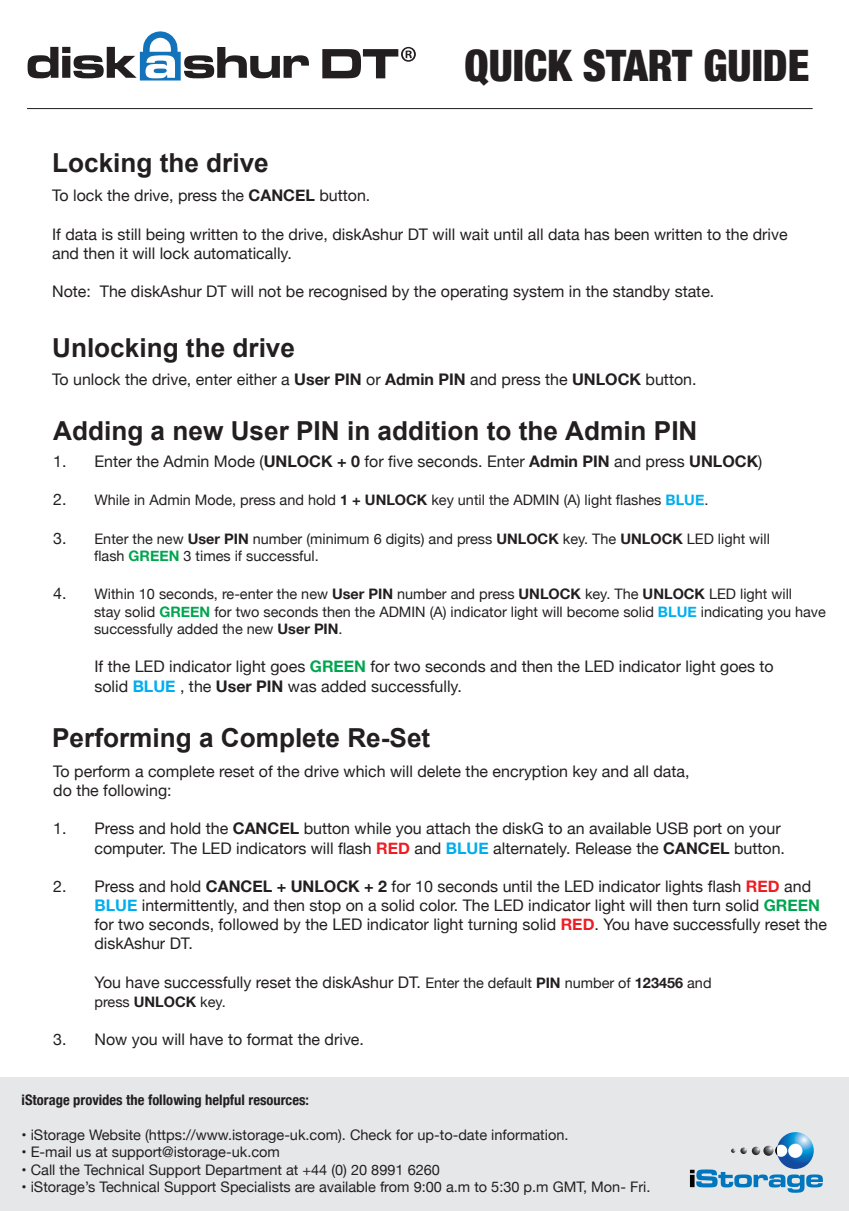
<style>
.page{position:relative;width:849px;height:1211px;background:#fff}
.page>*{position:absolute;margin:0;border:0;box-sizing:border-box;transform-origin:0 0}
.t1{font:900 condensed 43.4px "Helvetica Neue";color:#231f20}
.t2{font:700 26.2px "Arial";color:#231f20}
.t3{font:16px/19.2px "Helvetica Neue";color:#231f20}
.t4{font:14.6px "Helvetica Neue";color:#231f20}
.t5{font:700 condensed 14.6px "Helvetica Neue";color:#231f20}
.t6{font:14.4px/17.4px "Helvetica Neue";color:#231f20}
.s1{font-weight:700}
.s2{font-size:16px}
.s3{font-weight:700;color:#00aeef}
.s4{font-weight:700;color:#00a54f}
.s5{font-weight:700;color:#ee1d23}
.s6{font-size:14.4px}
.s7{font-weight:700;font-size:14.4px}
</style>
<div class="page">
<div style="left:0;top:1077px;width:848px;height:133px;background:#e6e7e9"></div>
<hr style="left:27px;top:108px;width:785px;height:1px;background:#231f20">
<svg style="left:776px;top:1131px;width:37px;height:37px"></svg>
<svg style="left:689px;top:1169px;width:133px;height:23px"></svg>
<div style="left:787px;top:1143px;width:15px;height:14px;background:#fff;border-radius:50%"></div>
<div style="left:774px;top:1144px;width:12px;height:12px;background:#fff;border-radius:50%"></div>
<svg style="left:740px;top:1145px;width:37px;height:10px"></svg>
<svg style="left:28px;top:31px;width:281px;height:49px"></svg>
<svg style="left:322px;top:47px;width:93px;height:31px"></svg>
<h2 class="t2" style="left:52px;top:145px;width:218px">Locking the drive</h2>
<h1 class="t1" style="left:464px;top:29px;width:346px">QUICK START GUIDE</h1>
<p class="t3" style="left:52px;top:187px;width:319px">To lock the drive, press the <span class="s1">CANCEL</span> button.</p>
<p class="t3" style="left:52px;top:225px;width:736px">If data is still being written to the drive, diskAshur DT will wait until all data has been written to the drive and then it will lock automatically.</p>
<p class="t3" style="left:52px;top:283px;width:663px">Note: The diskAshur DT will not be recognised by the operating system in the standby state.</p>
<h2 class="t2" style="left:52px;top:330px;width:244px">Unlocking the drive</h2>
<p class="t3" style="left:52px;top:370px;width:645px">To unlock the drive, enter either a <span class="s1">User PIN</span> or <span class="s1">Admin PIN</span> and press the <span class="s1">UNLOCK</span> button.</p>
<h2 class="t2" style="left:53px;top:413px;width:645px">Adding a new User PIN in addition to the Admin PIN</h2>
<p class="t3" style="left:53px;top:452px;width:710px">1. Enter the Admin Mode (<span class="s1">UNLOCK + 0</span> for five seconds. Enter <span class="s1">Admin PIN</span> and press <span class="s1">UNLOCK</span>)</p>
<p class="t6" style="left:53px;top:492px;width:656px"><span class="s2">2.</span> While in Admin Mode, press and hold <span class="s1">1 + UNLOCK</span> key until the ADMIN (A) light flashes <span class="s3">BLUE</span>.</p>
<p class="t6" style="left:94px;top:530px;width:677px;text-indent:-41px"><span class="s2">3.</span> Enter the new <span class="s1">User PIN</span> number (minimum 6 digits) and press <span class="s1">UNLOCK</span> key. The <span class="s1">UNLOCK</span> LED light will flash <span class="s4">GREEN</span> 3 times if successful.</p>
<p class="t6" style="left:94px;top:586px;width:732px;text-indent:-41px"><span class="s2">4.</span> Within 10 seconds, re-enter the new <span class="s1">User PIN</span> number and press <span class="s1">UNLOCK</span> key. The <span class="s1">UNLOCK</span> LED light will<br>stay solid <span class="s4">GREEN</span> for two seconds then the ADMIN (A) indicator light will become solid <span class="s3">BLUE</span> indicating you have successfully added the new <span class="s1">User PIN</span>.</p>
<p class="t3" style="left:94px;top:657px;width:680px">If the LED indicator light goes <span class="s4">GREEN</span> for two seconds and then the LED indicator light goes to solid <span class="s3">BLUE</span> , the <span class="s1">User PIN</span> was added successfully.</p>
<h2 class="t2" style="left:52px;top:720px;width:379px">Performing a Complete Re-Set</h2>
<p class="t3" style="left:53px;top:762px;width:637px">To perform a complete reset of the drive which will delete the encryption key and all data, do the following:</p>
<p class="t3" style="left:53px;top:819px;width:733px;text-align:right">1. Press and hold the <span class="s1">CANCEL</span> button while you attach the diskG to an available USB port on your computer. The LED indicators will flash <span class="s5">RED</span> and <span class="s3">BLUE</span> alternately. Release the <span class="s1">CANCEL</span> button.</p>
<p class="t3" style="left:94px;top:877px;width:733px;text-indent:-41px">2. Press and hold <span class="s1">CANCEL + UNLOCK + 2</span> for 10 seconds until the LED indicator lights flash <span class="s5">RED</span> and <span class="s3">BLUE</span> intermittently, and then stop on a solid color. The LED indicator light will then turn solid <span class="s4">GREEN </span>for two seconds, followed by the LED indicator light turning solid <span class="s5">RED</span>. You have successfully reset the diskAshur DT.</p>
<p class="t3" style="left:94px;top:973px;width:618px">You have successfully reset the diskAshur DT. <span class="s6">Enter the default</span> <span class="s7">PIN</span> <span class="s6">number of</span> <span class="s7">123456</span> <span class="s6">and</span></p>
<p class="t6" style="left:94px;top:993px;width:133px">press <span class="s1">UNLOCK</span> key.</p>
<p class="t3" style="left:53px;top:1030px;width:312px">3. Now you will have to format the drive.</p>
<p class="t5" style="left:22px;top:1087px;width:289px">iStorage provides the following helpful resources:</p>
<p class="t4" style="left:22px;top:1123px;width:548px">• iStorage Website (https://www.istorage-uk.com). Check for up-to-date information.</p>
<p class="t4" style="left:22px;top:1141px;width:260px">• E-mail us at support@istorage-uk.com</p>
<p class="t4" style="left:22px;top:1158px;width:419px">• Call the Technical Support Department at +44 (0) 20 8991 6260</p>
<p class="t4" style="left:22px;top:1176px;width:630px">• iStorage’s Technical Support Specialists are available from 9:00 a.m to 5:30 p.m GMT, Mon- Fri.</p>
</div>
